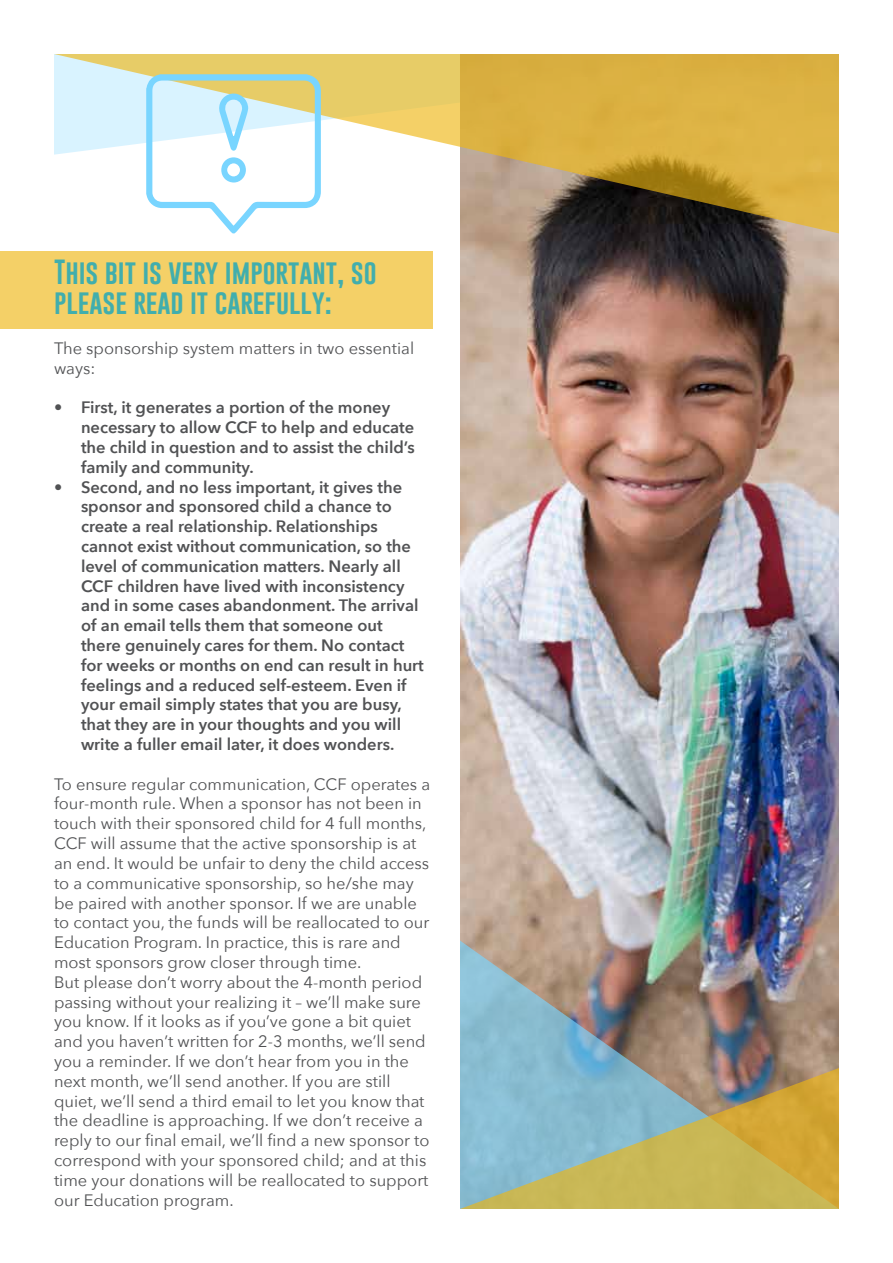
<style>
.page{position:relative;width:893px;height:1263px;background:#fff}
.page>*{position:absolute;margin:0;border:0;box-sizing:border-box;transform-origin:0 0}
.t1{font:25.5px/30.6px "Gobold";color:#41aead}
.t2{font:16.5px/19.8px "Avenir Next";color:#515254}
.t3{font:600 16.5px/19.8px "Avenir Next";color:#515254}
</style>
<div class="page">
<div style="left:0;top:251px;width:433px;height:77px;background:#f4d067"></div>
<img style="left:460px;top:233px;width:379px;height:707px">
<img style="left:460px;top:940px;width:379px;height:128px">
<svg style="left:460px;top:1068px;width:379px;height:141px;background:#aab084"></svg>
<svg style="left:54px;top:54px;width:785px;height:179px"></svg>
<svg style="left:146px;top:74px;width:175px;height:159px"></svg>
<h1 class="t1" style="left:54px;top:256px;width:324px">This bit is very important, so please read it carefully:</h1>
<p class="t2" style="left:54px;top:338px;width:362px">The sponsorship system matters in two essential ways:</p>
<p class="t3" style="left:81px;top:397px;width:335px;text-indent:-27px">• First, it generates a portion of the money necessary to allow CCF to help and educate the child in question and to assist the child’s family and community.</p>
<p class="t3" style="left:81px;top:477px;width:344px;text-indent:-27px">• Second, and no less important, it gives the sponsor and sponsored child a chance to create a real relationship. Relationships cannot exist without communication, so the level of communication matters. Nearly all CCF children have lived with inconsistency and in some cases abandonment. The arrival of an email tells them that someone out there genuinely cares for them. No contact for weeks or months on end can result in hurt feelings and a reduced self-esteem. Even if your email simply states that you are busy, that they are in your thoughts and you will write a fuller email later, it does wonders.</p>
<p class="t2" style="left:54px;top:773px;width:378px">To ensure regular communication, CCF operates a four-month rule. When a sponsor has not been in touch with their sponsored child for 4 full months, CCF will assume that the active sponsorship is at an end. It would be unfair to deny the child access to a communicative sponsorship, so he/she may be paired with another sponsor. If we are unable to contact you, the funds will be reallocated to our Education Program. In practice, this is rare and most sponsors grow closer through time.<br>But please don’t worry about the 4-month period passing without your realizing it – we’ll make sure you know. If it looks as if you’ve gone a bit quiet and you haven’t written for 2-3 months, we’ll send you a reminder. If we don’t hear from you in the next month, we’ll send another. If you are still quiet, we’ll send a third email to let you know that the deadline is approaching. If we don’t receive a reply to our final email, we’ll find a new sponsor to correspond with your sponsored child; and at this time your donations will be reallocated to support our Education program.</p>
</div>
